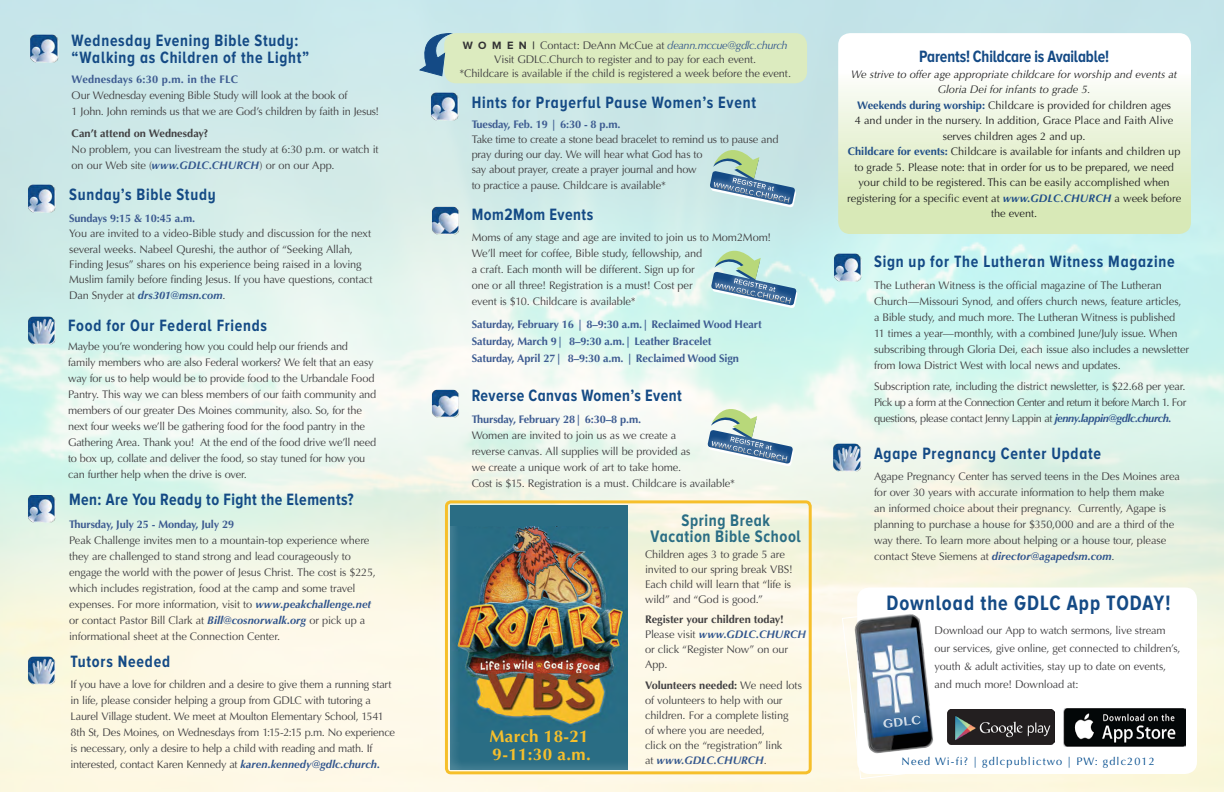
<style>
.page{position:relative;width:1224px;height:792px;background:#fff}
.page>*{position:absolute;margin:0;border:0;box-sizing:border-box;transform-origin:0 0}
.t1{font:700 21.6px "Proxima Nova A Cond";letter-spacing:.05em;color:#144a85;scale:.93 1}
.t2{font:700 17.3px/16px "Proxima Nova A Cond";letter-spacing:.04em;color:#2a6d84;text-align:center;scale:.93 1}
.t3{font:700 17px/17.9px "Proxima Nova A Cond";letter-spacing:.045em;color:#144a85;scale:.93 1}
.t4{font:700 17px "Proxima Nova A Cond";letter-spacing:-.01em;color:#144a85;scale:.93 1}
.t5{font:700 17px/18px "Optima";letter-spacing:.02em;color:#f6bf2b}
.t6{font:11px/16px "Optima";letter-spacing:-.015em;color:#414042}
.t7{font:11px/15.5px "Optima";color:#222223;text-align:center}
.t8{font:700 11px/17px "Optima";letter-spacing:-.01em;color:#3d5b91}
.t9{font:700 11px "Optima";letter-spacing:.02em;color:#3d5b91}
.t10{font:italic 700 11px "Optima";letter-spacing:.01em;color:#31558d}
.t11{font:700 11px "Optima";color:#414042}
.t12{font:10.9px "Optima";letter-spacing:.1em;color:#004b8d}
.s1{font-weight:700;font-style:italic;color:#31558d}
.s2{font-weight:400;font-style:normal;color:#414042}
.s3{font-family:"Proxima Nova";font-weight:700;color:#333334}
.s4{font-style:italic;color:#31558d}
.s5{font-weight:700}
.s6{font-style:italic}
.s7{font-weight:700;color:#204e88}
.s8{font-weight:700;font-style:italic;color:#204e88}
</style>
<div class="page">
<div style="left:444px;top:33px;width:363px;height:50px;background:#dcebbf;border-radius:12px"></div>
<svg style="left:415px;top:33px;width:40px;height:44px"></svg>
<svg style="left:842px;top:608px;width:113px;height:171px"></svg>
<img style="left:947px;top:710px;width:108px;height:35px">
<img style="left:1063px;top:709px;width:123px;height:37px">
<img style="left:832px;top:254px;width:32px;height:27px">
<img style="left:28px;top:34px;width:32px;height:28px">
<svg style="left:838px;top:33px;width:353px;height:201px"></svg>
<img style="left:26px;top:317px;width:32px;height:27px">
<svg style="left:697px;top:135px;width:111px;height:76px"></svg>
<img style="left:428px;top:93px;width:33px;height:28px">
<img style="left:429px;top:207px;width:33px;height:27px">
<div style="left:432px;top:488px;width:392px;height:299px;background:#fff;opacity:.75"></div>
<div style="left:445px;top:500px;width:367px;height:274px;border:3px solid #f6bf2b;border-radius:4px"></div>
<img style="left:26px;top:184px;width:32px;height:28px">
<div style="left:451px;top:505px;width:177px;height:21px;background:#2a6d84"></div>
<svg style="left:698px;top:236px;width:112px;height:76px"></svg>
<img style="left:429px;top:390px;width:33px;height:27px">
<svg style="left:694px;top:394px;width:112px;height:76px"></svg>
<img style="left:26px;top:656px;width:32px;height:28px">
<img style="left:831px;top:444px;width:32px;height:27px">
<img style="left:26px;top:495px;width:32px;height:28px">
<h3 class="t3" style="left:72px;top:31px;width:257px">Wednesday Evening Bible Study: “Walking as Children of the Light”</h3>
<p class="t9" style="left:72px;top:73px;width:168px">Wednesdays 6:30 p.m. in the FLC</p>
<p class="t6" style="left:72px;top:88px;width:309px">Our Wednesday evening Bible Study will look at the book of<br>1 John. John reminds us that we are God’s children by faith in Jesus!</p>
<p class="t11" style="left:72px;top:127px;width:138px">Can’t attend on Wednesday?</p>
<p class="t6" style="left:72px;top:141px;width:309px">No problem, you can livestream the study at 6:30 p.m. or watch it on our Web site (<span class="s1">www.GDLC.CHURCH</span>) or on our App.</p>
<h3 class="t3" style="left:69px;top:185px;width:159px">Sunday’s Bible Study</h3>
<p class="t8" style="left:69px;top:210px;width:128px">Sundays 9:15 &amp; 10:45 a.m.</p>
<p class="t6" style="left:69px;top:225px;width:304px">You are invited to a video-Bible study and discussion for the next several weeks. Nabeel Qureshi, the author of “Seeking Allah,</p>
<p class="t6" style="left:69px;top:257px;width:305px;line-height:15px">Finding Jesus” shares on his experience being raised in a loving<br>Muslim family before finding Jesus. If you have questions, contact</p>
<p class="t10" style="left:69px;top:289px;width:158px"><span class="s2">Dan Snyder at</span> drs301@msn.com<span class="s2">.</span></p>
<h3 class="t3" style="left:68px;top:316px;width:215px">Food for Our Federal Friends</h3>
<p class="t6" style="left:68px;top:338px;width:310px">Maybe you’re wondering how you could help our friends and family members who are also Federal workers? We felt that an easy way for us to help would be to provide food to the Urbandale Food Pantry. This way we can bless members of our faith community and members of our greater Des Moines community, also. So, for the next four weeks we’ll be gathering food for the food pantry in the Gathering Area. Thank you! At the end of the food drive we’ll need to box up, collate and deliver the food, so stay tuned for how you can further help when the drive is over.</p>
<h3 class="t3" style="left:69px;top:491px;width:308px">Men: Are You Ready to Fight the Elements?</h3>
<p class="t8" style="left:69px;top:515px;width:167px">Thursday, July 25 - Monday, July 29</p>
<p class="t6" style="left:69px;top:532px;width:308px">Peak Challenge invites men to a mountain-top experience where they are challenged to stand strong and lead courageously to engage the world with the power of Jesus Christ. The cost is $225, which includes registration, food at the camp and some travel expenses. For more information, visit to <span class="s1">www.peakchallenge.net </span>or contact Pastor Bill Clark at <span class="s1">Bill@cosnorwalk.org</span> or pick up a informational sheet at the Connection Center.</p>
<h3 class="t3" style="left:71px;top:652px;width:109px">Tutors Needed</h3>
<p class="t6" style="left:71px;top:677px;width:326px">If you have a love for children and a desire to give them a running start in life, please consider helping a group from GDLC with tutoring a Laurel Village student. We meet at Moulton Elementary School, 1541<br>8th St, Des Moines, on Wednesdays from 1:15-2:15 p.m. No experience is necessary, only a desire to help a child with reading and math. If interested, contact Karen Kennedy at <span class="s1">karen.kennedy@gdlc.church.</span></p>
<p class="t6" style="left:459px;top:39px;width:333px;line-height:14px;text-align:center"><span class="s3">W O M E N |</span> Contact: DeAnn McCue at <span class="s4">deann.mccue@gdlc.church<br></span>Visit GDLC.Church to register and to pay for each event.<br>*Childcare is available if the child is registered a week before the event.</p>
<h3 class="t3" style="left:472px;top:93px;width:307px">Hints for Prayerful Pause Women’s Event</h3>
<p class="t8" style="left:472px;top:116px;width:150px">Tuesday, Feb. 19 | 6:30 - 8 p.m.</p>
<p class="t6" style="left:472px;top:132px;width:308px;line-height:15px">Take time to create a stone bead bracelet to remind us to pause and pray during our day. We will hear what God has to<br>say about prayer, create a prayer journal and how</p>
<p class="t6" style="left:472px;top:177px;width:196px">to practice a pause. Childcare is available*</p>
<h3 class="t3" style="left:472px;top:205px;width:132px">Mom2Mom Events</h3>
<p class="t6" style="left:472px;top:230px;width:301px">Moms of any stage and age are invited to join us to Mom2Mom!<br>We’ll meet for coffee, Bible study, fellowship, and<br>a craft. Each month will be different. Sign up for<br>one or all three! Registration is a must! Cost per<br>event is $10. Childcare is available*</p>
<p class="t8" style="left:472px;top:316px;width:292px">Saturday, February 16 | 8–9:30 a.m.| Reclaimed Wood Heart<br>Saturday, March 9| 8–9:30 a.m.| Leather Bracelet<br>Saturday, April 27| 8–9:30 a.m. | Reclaimed Wood Sign</p>
<h3 class="t3" style="left:472px;top:386px;width:228px">Reverse Canvas Women’s Event</h3>
<p class="t8" style="left:472px;top:411px;width:171px">Thursday, February 28| 6:30–8 p.m.</p>
<p class="t6" style="left:472px;top:427px;width:265px">Women are invited to join us as we create a<br>reverse canvas. All supplies will be provided as<br>we create a unique work of art to take home.<br>Cost is $15. Registration is a must. Childcare is available*</p>
<h3 class="t5" style="left:489px;top:727px;width:103px">March 18-21<br>9-11:30 a.m.</h3>
<h2 class="t2" style="left:651px;top:512px;width:163px">Spring Break<br>Vacation Bible School</h2>
<p class="t6" style="left:645px;top:547px;width:149px;line-height:15px">Children ages 3 to grade 5 are invited to our spring break VBS!<br>Each child will learn that “life is wild” and “God is good.”</p>
<p class="t6" style="left:645px;top:612px;width:163px;line-height:15px"><span class="s5">Register your children today!<br></span>Please visit <span class="s1">www.GDLC.CHURCH </span>or click “Register Now” on our<br>App.</p>
<p class="t6" style="left:645px;top:678px;width:159px;line-height:15px"><span class="s5">Volunteers needed:</span> We need lots of volunteers to help with our children. For a complete listing<br>of where you are needed,<br>click on the “registration” link<br>at <span class="s1">www.GDLC.CHURCH</span>.</p>
<h3 class="t4" style="left:919px;top:47px;width:206px">Parents! Childcare is Available!</h3>
<p class="t7" style="left:847px;top:66px;width:335px"><span class="s6">We strive to offer age appropriate childcare for worship and events at Gloria Dei for infants to grade 5.<br></span><span class="s7">Weekends during worship:</span> Childcare is provided for children ages<br>4 and under in the nursery. In addition, Grace Place and Faith Alive serves children ages 2 and up.<br><span class="s7">Childcare for events:</span> Childcare is available for infants and children up to grade 5. Please note: that in order for us to be prepared, we need your child to be registered. This can be easily accomplished when registering for a specific event at <span class="s8">www.GDLC.CHURCH</span> a week before the event.</p>
<h3 class="t3" style="left:874px;top:253px;width:325px">Sign up for The Lutheran Witness Magazine</h3>
<p class="t6" style="left:874px;top:277px;width:317px">The Lutheran Witness is the official magazine of The Lutheran Church—Missouri Synod, and offers church news, feature articles, a Bible study, and much more. The Lutheran Witness is published<br>11 times a year—monthly, with a combined June/July issue. When subscribing through Gloria Dei, each issue also includes a newsletter from Iowa District West with local news and updates.</p>
<p class="t6" style="left:874px;top:378px;width:314px;text-align:justify">Subscription rate, including the district newsletter, is $22.68 per year.<br>Pick up a form at the Connection Center and return it before March 1. For questions, please contact Jenny Lappin at <span class="s1">jenny.lappin@gdlc.church.</span></p>
<h3 class="t3" style="left:874px;top:444px;width:246px">Agape Pregnancy Center Update</h3>
<p class="t6" style="left:874px;top:468px;width:307px">Agape Pregnancy Center has served teens in the Des Moines area for over 30 years with accurate information to help them make<br>an informed choice about their pregnancy. Currently, Agape is planning to purchase a house for $350,000 and are a third of the way there. To learn more about helping or a house tour, please contact Steve Siemens at <span class="s1">director@agapedsm.com</span>.</p>
<h1 class="t1" style="left:886px;top:591px;width:307px">Download the GDLC App TODAY!</h1>
<p class="t6" style="left:935px;top:621px;width:248px;line-height:18px">Download our App to watch sermons, live stream our services, give online, get connected to children’s, youth &amp; adult activities, stay up to date on events, and much more! Download at:</p>
<p class="t12" style="left:902px;top:755px;width:255px">Need Wi-fi? | gdlcpublictwo | PW: gdlc2012</p>
</div>
